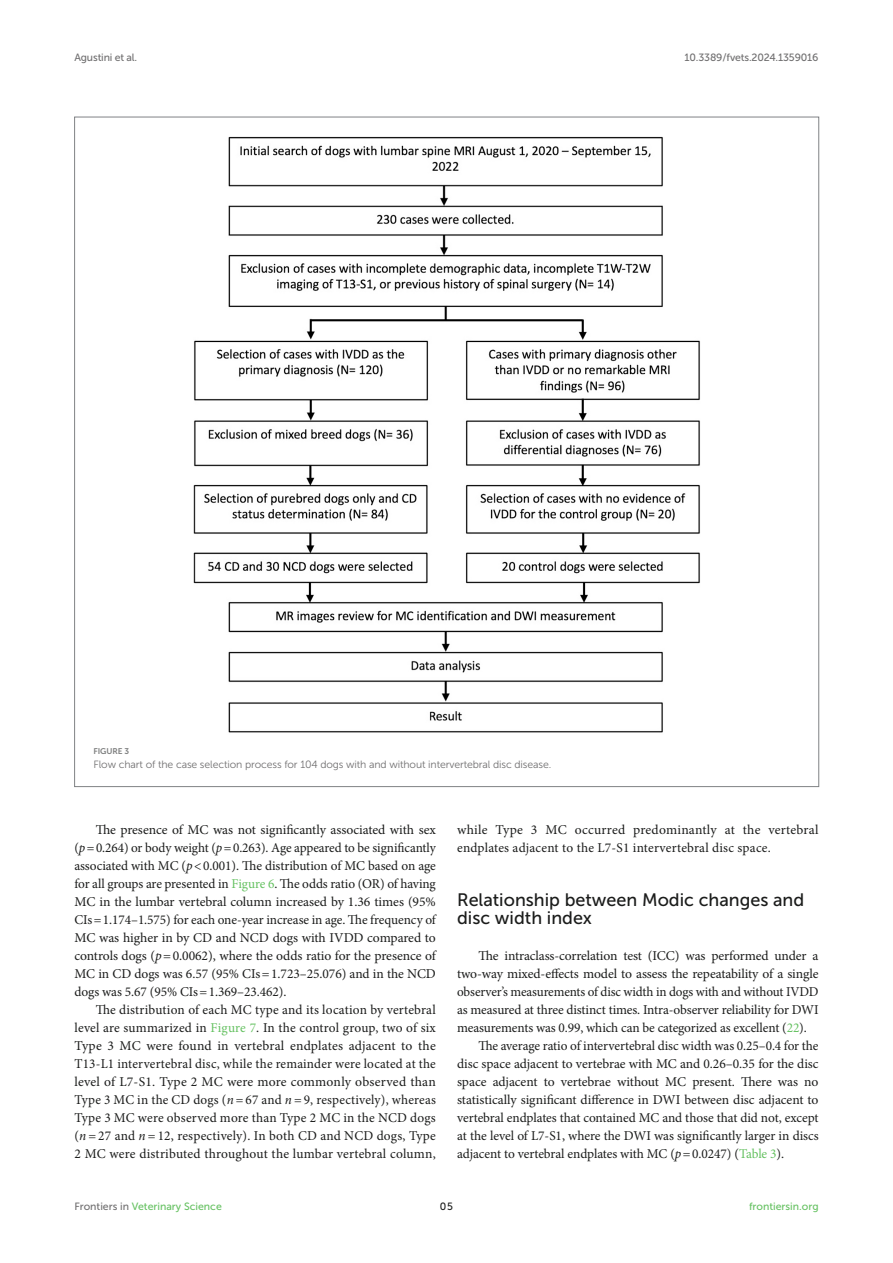
<style>
.page{position:relative;width:893px;height:1263px;background:#fff}
.page>*{position:absolute;margin:0;border:0;box-sizing:border-box;transform-origin:0 0}
.HEAD_2{font:18px/18px "Museo Sans 500";color:#1b1c1b}
.TEXT{font:13.5px/18px "Minion Pro";letter-spacing:.005em;color:#1b1c1b;text-align:justify}
.TEXT_FLUSH{font:13.5px/18px "Minion Pro";letter-spacing:-.01em;color:#1b1c1b;text-align:justify}
.FIG_LEG{font:10.5px "Museo Sans 300";letter-spacing:-.01em;color:#706f70}
.t1{font:10.5px "Museo Sans 500";color:#65c161}
.t2{font:10.5px "Museo Sans 500";letter-spacing:-.015em;color:#706f70}
.t3{font:10.5px "Museo Sans 500";color:#1b1c1b}
.FIG_HD{font:8.25px "Museo Sans 700";letter-spacing:-.01em;color:#7e7f7f}
.s1{font-style:italic}
.s2{color:#65c161}
.s3{color:#706f70}
</style>
<div class="page">
<img style="left:193px;top:136px;width:507px;height:597px">
<p class="t2" style="left:74px;top:51px;width:64px">Agustini et al.</p>
<p class="t2" style="left:685px;top:51px;width:135px">10.3389/fvets.2024.1359016</p>
<p class="FIG_HD" style="left:94px;top:747px;width:37px">FIGURE 3</p>
<p class="FIG_LEG" style="left:94px;top:758px;width:459px">Flow chart of the case selection process for 104 dogs with and without intervertebral disc disease.</p>
<p class="TEXT" style="left:74px;top:821px;width:363px;text-indent:21px">The presence of MC was not significantly associated with sex (<span class="s1">p</span>=0.264) or body weight (<span class="s1">p</span>=0.263). Age appeared to be significantly associated with MC (<span class="s1">p</span>&lt;0.001). The distribution of MC based on age for all groups are presented in <span class="s2">Figure 6</span>. The odds ratio (OR) of having MC in the lumbar vertebral column increased by 1.36 times (95% CIs=1.174–1.575) for each one-year increase in age. The frequency of MC was higher in by CD and NCD dogs with IVDD compared to controls dogs (<span class="s1">p</span>=0.0062), where the odds ratio for the presence of MC in CD dogs was 6.57 (95% CIs=1.723–25.076) and in the NCD dogs was 5.67 (95% CIs=1.369–23.462).</p>
<p class="TEXT" style="left:74px;top:1001px;width:363px;text-indent:21px">The distribution of each MC type and its location by vertebral level are summarized in <span class="s2">Figure 7</span>. In the control group, two of six Type 3 MC were found in vertebral endplates adjacent to the T13-L1 intervertebral disc, while the remainder were located at the level of L7-S1. Type 2 MC were more commonly observed than Type 3 MC in the CD dogs (<span class="s1">n</span> = 67 and <span class="s1">n</span> = 9, respectively), whereas Type 3 MC were observed more than Type 2 MC in the NCD dogs (<span class="s1">n</span> = 27 and <span class="s1">n</span> = 12, respectively). In both CD and NCD dogs, Type 2 MC were distributed throughout the lumbar vertebral column,</p>
<p class="TEXT" style="left:457px;top:821px;width:363px">while Type 3 MC occurred predominantly at the vertebral endplates adjacent to the L7-S1 intervertebral disc space.</p>
<p class="HEAD_2" style="left:457px;top:891px;width:349px">Relationship between Modic changes and disc width index</p>
<p class="TEXT_FLUSH" style="left:457px;top:947px;width:363px;text-indent:21px">The intraclass-correlation test (ICC) was performed under a two-way mixed-effects model to assess the repeatability of a single observer’s measurements of disc width in dogs with and without IVDD as measured at three distinct times. Intra-observer reliability for DWI measurements was 0.99, which can be categorized as excellent (<span class="s2">22</span>).</p>
<p class="TEXT" style="left:457px;top:1037px;width:363px;text-indent:21px">The average ratio of intervertebral disc width was 0.25–0.4 for the disc space adjacent to vertebrae with MC and 0.26–0.35 for the disc space adjacent to vertebrae without MC present. There was no statistically significant difference in DWI between disc adjacent to vertebral endplates that contained MC and those that did not, except at the level of L7-S1, where the DWI was significantly larger in discs adjacent to vertebral endplates with MC (<span class="s1">p</span>=0.0247) (<span class="s2">Table 3</span>).</p>
<p class="t1" style="left:74px;top:1200px;width:149px"><span class="s3">Frontiers in</span> Veterinary Science</p>
<p class="t3" style="left:440px;top:1200px;width:14px">05</p>
<p class="t1" style="left:749px;top:1200px;width:71px">frontiersin.org</p>
</div>
